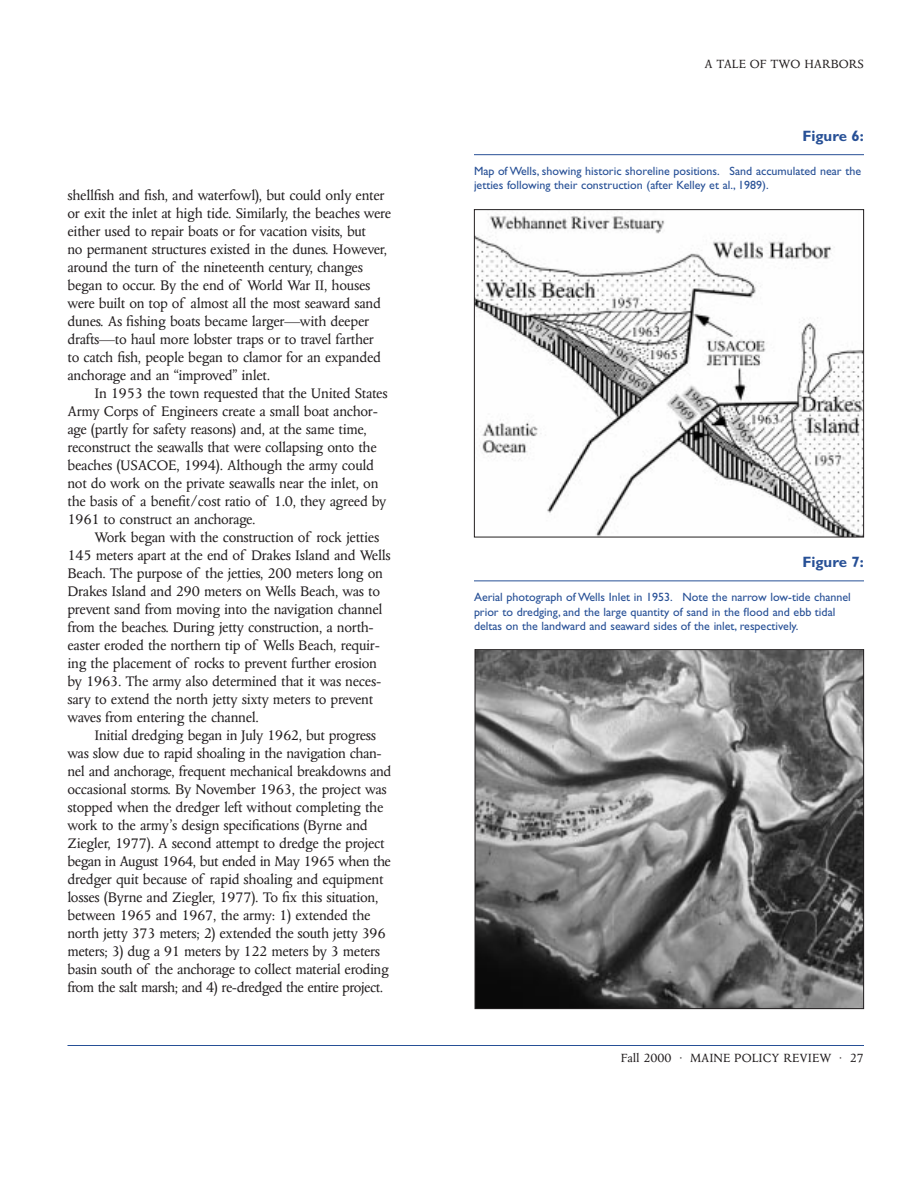
<style>
.page{position:relative;width:918px;height:1188px;background:#fff}
.page>*{position:absolute;margin:0;border:0;box-sizing:border-box;transform-origin:0 0}
.t1{font:15.75px/18px "Columbus";letter-spacing:-.015em;color:#231f20}
.t2{font:700 15px "Gill Sans";color:#275096}
.t3{font:13.5px "Columbus";color:#231f20}
.t4{font:12px/14.2px "Gill Sans";color:#275096}
</style>
<div class="page">
<hr style="left:68px;top:1045px;width:796px;height:1px;background:#275096">
<hr style="left:474px;top:154px;width:390px;height:1px;background:#275096">
<img style="left:476px;top:214px;width:386px;height:321px">
<div style="left:474px;top:209px;width:390px;height:328px;border:1px solid #231f20"></div>
<hr style="left:474px;top:580px;width:390px;height:1px;background:#275096">
<img style="left:477px;top:651px;width:385px;height:356px">
<div style="left:475px;top:649px;width:389px;height:360px;border:1px solid #231f20"></div>
<p class="t1" style="left:68px;top:185px;width:325px">shellfish and fish, and waterfowl), but could only enter or exit the inlet at high tide. Similarly, the beaches were either used to repair boats or for vacation visits, but<br>no permanent structures existed in the dunes. However, around the turn of the nineteenth century, changes began to occur. By the end of World War II, houses were built on top of almost all the most seaward sand dunes. As fishing boats became larger—with deeper drafts—to haul more lobster traps or to travel farther<br>to catch fish, people began to clamor for an expanded anchorage and an “improved” inlet.</p>
<p class="t1" style="left:68px;top:383px;width:322px;text-indent:27px">In 1953 the town requested that the United States Army Corps of Engineers create a small boat anchor&shy;age (partly for safety reasons) and, at the same time, reconstruct the seawalls that were collapsing onto the beaches (USACOE, 1994). Although the army could not do work on the private seawalls near the inlet, on the basis of a benefit/cost ratio of 1.0, they agreed by 1961 to construct an anchorage.</p>
<p class="t1" style="left:68px;top:527px;width:325px;text-indent:27px">Work began with the construction of rock jetties 145 meters apart at the end of Drakes Island and Wells Beach. The purpose of the jetties, 200 meters long on Drakes Island and 290 meters on Wells Beach, was to prevent sand from moving into the navigation channel from the beaches. During jetty construction, a north&shy;easter eroded the northern tip of Wells Beach, requir&shy;ing the placement of rocks to prevent further erosion by 1963. The army also determined that it was neces&shy;sary to extend the north jetty sixty meters to prevent waves from entering the channel.</p>
<p class="t1" style="left:68px;top:725px;width:325px;text-indent:27px">Initial dredging began in July 1962, but progress was slow due to rapid shoaling in the navigation chan&shy;nel and anchorage, frequent mechanical breakdowns and occasional storms. By November 1963, the project was stopped when the dredger left without completing the work to the army’s design specifications (Byrne and Ziegler, 1977). A second attempt to dredge the project began in August 1964, but ended in May 1965 when the dredger quit because of rapid shoaling and equipment losses (Byrne and Ziegler, 1977). To fix this situation, between 1965 and 1967, the army: 1) extended the north jetty 373 meters; 2) extended the south jetty 396 meters; 3) dug a 91 meters by 122 meters by 3 meters basin south of the anchorage to collect material eroding from the salt marsh; and 4) re-dredged the entire project.</p>
<p class="t3" style="left:705px;top:56px;width:161px">A TALE OF TWO HARBORS</p>
<p class="t2" style="left:802px;top:127px;width:63px">Figure 6:</p>
<p class="t4" style="left:474px;top:164px;width:389px">Map of Wells, showing historic shoreline positions. Sand accumulated near the jetties following their construction (after Kelley et al., 1989).</p>
<p class="t2" style="left:802px;top:553px;width:63px">Figure 7:</p>
<p class="t4" style="left:474px;top:590px;width:378px">Aerial photograph of Wells Inlet in 1953. Note the narrow low-tide channel prior to dredging, and the large quantity of sand in the flood and ebb tidal deltas on the landward and seaward sides of the inlet, respectively.</p>
<p class="t3" style="left:621px;top:1050px;width:245px">Fall 2000 · MAINE POLICY REVIEW · 27</p>
</div>
